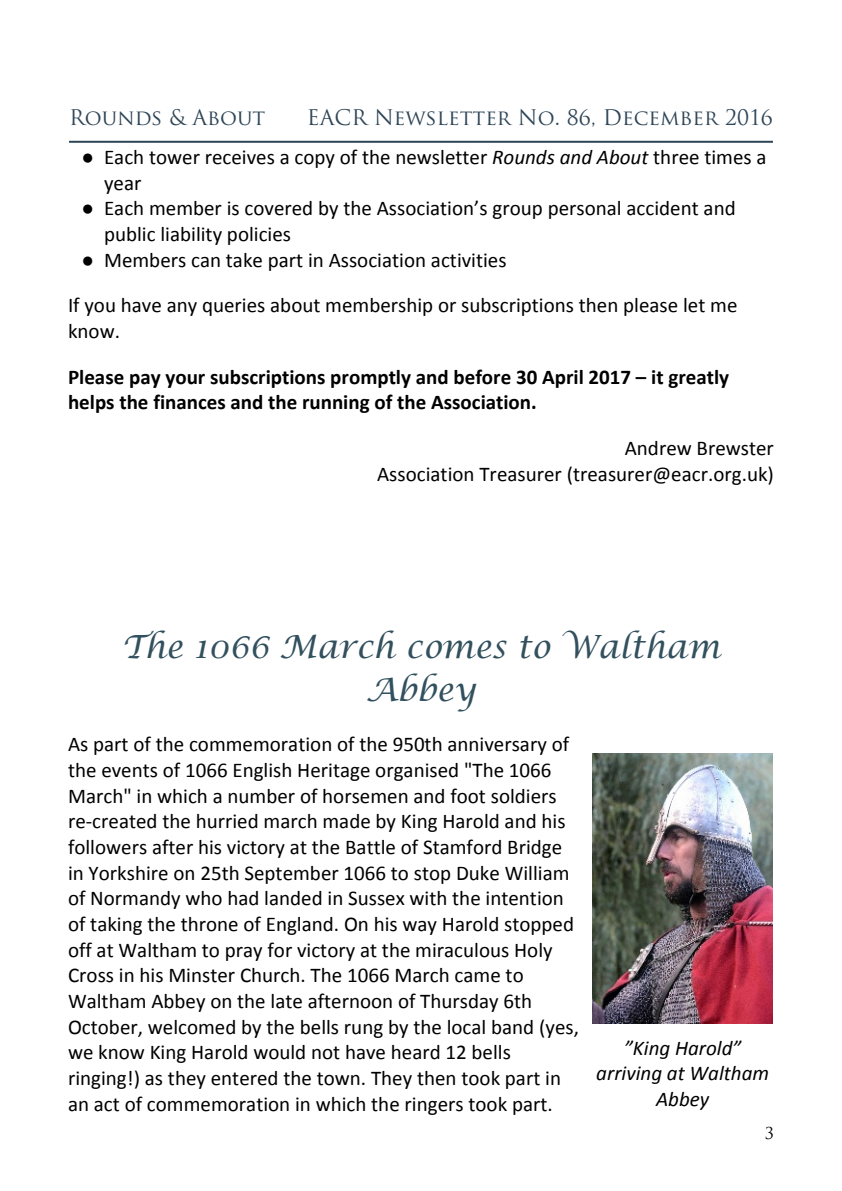
<style>
.page{position:relative;width:842px;height:1191px;background:#fff}
.page>*{position:absolute;margin:0;border:0;box-sizing:border-box;transform-origin:0 0}
.t1{font:italic 32px/43.6px "Lucida Calligraphy";color:#32505e;text-align:center}
.t2{font:21px/25.6px "Calibri";color:#000}
.t3{font:700 21px/25.6px "Calibri";color:#000}
.t4{font:21px "Trajan Pro";color:#2e4556}
.t5{font:italic 21px/25.6px "Calibri";color:#000;text-align:center}
.t6{font:16px "Trajan Pro";color:#000}
.s1{font-family:"Times New Roman"}
.s2{font-style:italic}
</style>
<div class="page">
<hr style="left:69px;top:141px;width:704px;height:2px;background:#2e4556">
<img style="left:593px;top:753px;width:180px;height:270px">
<p class="t4" style="left:69px;top:109px;width:198px">Rounds &amp; About</p>
<p class="t4" style="left:307px;top:109px;width:467px">EACR Newsletter No. 86, December 2016</p>
<p class="t2" style="left:104px;top:146px;width:664px;text-indent:-23px"><span class="s1">●</span> Each tower receives a copy of the newsletter <span class="s2">Rounds and About</span> three times a year</p>
<p class="t2" style="left:104px;top:197px;width:633px;text-indent:-22px"><span class="s1">●</span> Each member is covered by the Association’s group personal accident and public liability policies</p>
<p class="t2" style="left:68px;top:239px;width:671px;line-height:45.6px;text-indent:14px"><span class="s1">●</span> Members can take part in Association activities<br>If you have any queries about membership or subscriptions then please let me</p>
<p class="t2" style="left:68px;top:320px;width:53px">know.</p>
<p class="t3" style="left:68px;top:366px;width:663px">Please pay your subscriptions promptly and before 30 April 2017 – it greatly helps the finances and the running of the Association.</p>
<p class="t2" style="left:377px;top:437px;width:398px;text-align:right">Andrew Brewster<br>Association Treasurer (treasurer@eacr.org.uk)</p>
<h1 class="t1" style="left:122px;top:627px;width:600px">The 1066 March comes to Waltham<br>Abbey</h1>
<p class="t2" style="left:68px;top:733px;width:512px">As part of the commemoration of the 950th anniversary of the events of 1066 English Heritage organised "The 1066<br>March" in which a number of horsemen and foot soldiers re-created the hurried march made by King Harold and his followers after his victory at the Battle of Stamford Bridge in Yorkshire on 25th September 1066 to stop Duke William of Normandy who had landed in Sussex with the intention of taking the throne of England. On his way Harold stopped off at Waltham to pray for victory at the miraculous Holy Cross in his Minster Church. The 1066 March came to Waltham Abbey on the late afternoon of Thursday 6th October, welcomed by the bells rung by the local band (yes, we know King Harold would not have heard 12 bells ringing!) as they entered the town. They then took part in an act of commemoration in which the ringers took part.</p>
<p class="t5" style="left:596px;top:1036px;width:174px">”King Harold” arriving at Waltham<br>Abbey</p>
<p class="t6" style="left:765px;top:1127px;width:11px">3</p>
</div>
